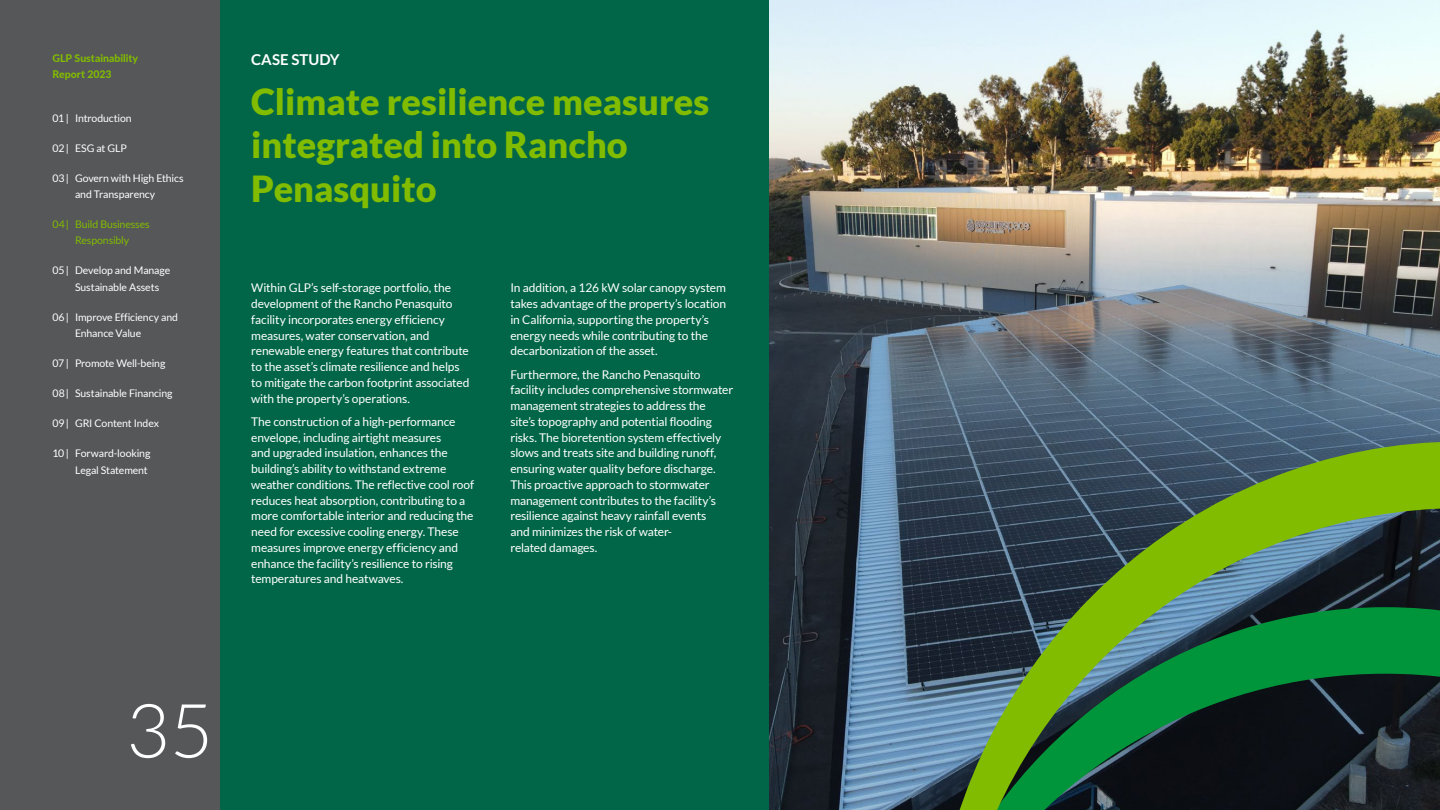
<style>
.page{position:relative;width:1440px;height:810px;background:#fff}
.page>*{position:absolute;margin:0;border:0;box-sizing:border-box;transform-origin:0 0}
.t1{font:300 75px "Lato";color:#fff}
.t2{font:900 36px/43.2px "Lato";color:#82bc00}
.t3{font:700 15px "Lato";color:#fff}
.t4{font:12px/15.8px "Lato";letter-spacing:-.01em;color:#fff}
.t5{font:10.5px/16.5px "Lato";letter-spacing:-.01em;color:#fff}
.t6{font:10.5px/16.5px "Lato";letter-spacing:-.01em;color:#82bc00;text-align:center}
.t7{font:800 10.5px/16.5px "Lato";color:#82bc00}
</style>
<div class="page">
<div style="left:0;top:0;width:221px;height:810px;background:#555759"></div>
<div style="left:220px;top:0;width:635px;height:810px;background:#006647"></div>
<img style="left:770px;top:0;width:670px;height:810px">
<svg style="left:935px;top:442px;width:505px;height:368px;background:#35603c"></svg>
<p class="t7" style="left:52px;top:49px;width:87px">GLP Sustainability<br>Report 2023</p>
<p class="t5" style="left:52px;top:109px;width:81px">01 | Introduction</p>
<p class="t5" style="left:52px;top:139px;width:76px">02| ESG at GLP</p>
<p class="t5" style="left:52px;top:169px;width:133px;text-align:center">03| Govern with High Ethics and Transparency</p>
<p class="t6" style="left:52px;top:216px;width:99px">04| Build Businesses<br>Responsibly</p>
<p class="t5" style="left:75px;top:262px;width:97px;text-indent:-23px">05| Develop and Manage<br>Sustainable Assets</p>
<p class="t5" style="left:75px;top:309px;width:105px;text-indent:-23px">06| Improve Efficiency and<br>Enhance Value</p>
<p class="t5" style="left:53px;top:355px;width:114px">07 | Promote Well-being</p>
<p class="t5" style="left:53px;top:385px;width:122px">08| Sustainable Financing</p>
<p class="t5" style="left:53px;top:415px;width:108px">09| GRI Content Index</p>
<p class="t5" style="left:53px;top:445px;width:99px;text-align:right">10 | Forward-looking<br>Legal Statement</p>
<p class="t3" style="left:251px;top:51px;width:90px">CASE STUDY</p>
<h2 class="t2" style="left:251px;top:80px;width:460px">Climate resilience measures integrated into Rancho<br>Penasquito</h2>
<p class="t4" style="left:251px;top:280px;width:220px">Within GLP’s self-storage portfolio, the development of the Rancho Penasquito facility incorporates energy efficiency measures, water conservation, and renewable energy features that contribute to the asset’s climate resilience and helps to mitigate the carbon footprint associated with the property’s operations.</p>
<p class="t4" style="left:251px;top:414px;width:224px">The construction of a high-performance envelope, including airtight measures<br>and upgraded insulation, enhances the building’s ability to withstand extreme weather conditions. The reflective cool roof reduces heat absorption, contributing to a more comfortable interior and reducing the need for excessive cooling energy. These measures improve energy efficiency and enhance the facility’s resilience to rising temperatures and heatwaves.</p>
<p class="t4" style="left:510px;top:280px;width:217px">In addition, a 126 kW solar canopy system takes advantage of the property’s location in California, supporting the property’s energy needs while contributing to the decarbonization of the asset.</p>
<p class="t4" style="left:510px;top:366px;width:224px">Furthermore, the Rancho Penasquito facility includes comprehensive stormwater management strategies to address the site’s topography and potential flooding risks. The bioretention system effectively slows and treats site and building runoff, ensuring water quality before discharge.<br>This proactive approach to stormwater management contributes to the facility’s resilience against heavy rainfall events<br>and minimizes the risk of water-<br>related damages.</p>
<h1 class="t1" style="left:126px;top:690px;width:88px">35</h1>
</div>
